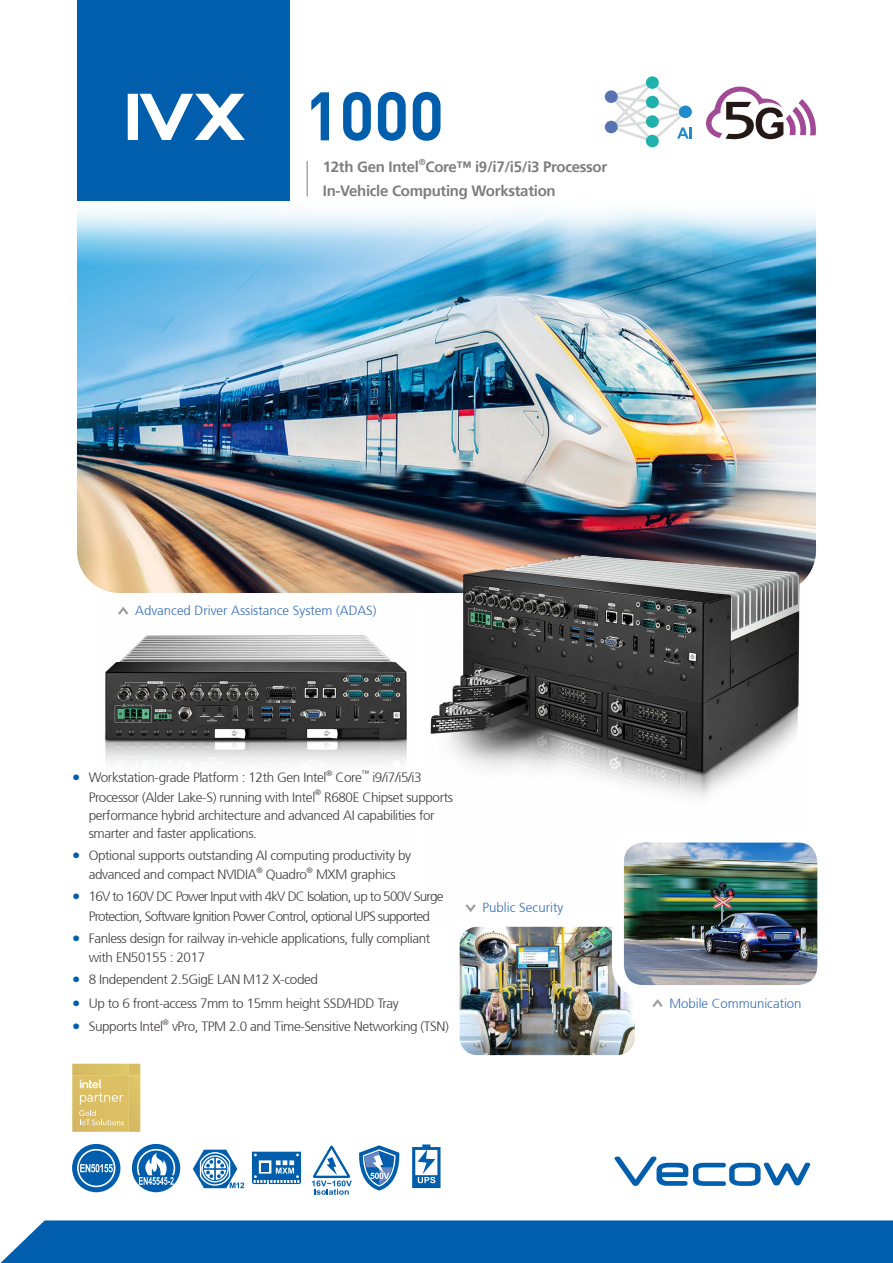
<style>
.page{position:relative;width:893px;height:1263px;background:#fff}
.page>*{position:absolute;margin:0;border:0;box-sizing:border-box;transform-origin:0 0}
.t1{font:700 67.5px "DIN Pro";color:#005ead;scale:.95 1}
.t2{font:700 15px "Frutiger 65";letter-spacing:-.02em;color:#7d7d7d}
.t3{font:300 13.5px/18px "Frutiger 45";letter-spacing:-.03em;color:#3e3a39}
.t4{font:300 13.5px/19.5px "Frutiger 45";letter-spacing:-.06em;color:#3e3a39;text-align:center}
.t5{font:300 13.2px "Frutiger 45";color:#316bb4}
.t6{font:700 8.7px "Frutiger 65";color:#7d7d7d}
.t7{font:300 7.8px "Frutiger 45";color:#3e3a39}
.s1{font-family:"Frutiger 55 Roman";font-weight:400;font-size:16.5px;color:#005ead}
</style>
<div class="page">
<img style="left:77px;top:131px;width:739px;height:462px">
<img style="left:425px;top:547px;width:381px;height:251px">
<img style="left:95px;top:588px;width:322px;height:175px">
<hr style="left:307px;top:161px;width:1px;height:35px;background:#7d7d7d">
<div style="left:77px;top:0;width:213px;height:201px;background:#005ead"></div>
<svg style="left:615px;top:1156px;width:195px;height:30px"></svg>
<svg style="left:116px;top:605px;width:15px;height:12px"></svg>
<img style="left:461px;top:928px;width:173px;height:126px">
<div style="left:448px;top:915px;width:199px;height:152px;border:12px solid #fff;border-radius:23px"></div>
<svg style="left:465px;top:904px;width:11px;height:8px"></svg>
<svg style="left:652px;top:999px;width:11px;height:8px"></svg>
<img style="left:618px;top:843px;width:198px;height:148px">
<div style="left:612px;top:830px;width:217px;height:167px;border:12px solid #fff;border-radius:26px"></div>
<div style="left:0;top:1220px;width:893px;height:43px;background:#005ead"></div>
<svg style="left:72px;top:1064px;width:68px;height:68px;background:#dcc36e"></svg>
<svg style="left:128px;top:94px;width:117px;height:46px"></svg>
<svg style="left:705px;top:86px;width:111px;height:53px"></svg>
<svg style="left:72px;top:1144px;width:48px;height:48px"></svg>
<svg style="left:77px;top:1149px;width:38px;height:38px"></svg>
<div style="left:79px;top:1150px;width:35px;height:35px;background:#005ead;border-radius:50%"></div>
<svg style="left:80px;top:1164px;width:33px;height:8px"></svg>
<svg style="left:193px;top:1150px;width:51px;height:38px"></svg>
<svg style="left:252px;top:1152px;width:49px;height:32px;background:#3780be"></svg>
<svg style="left:412px;top:1144px;width:28px;height:44px"></svg>
<svg style="left:646px;top:76px;width:13px;height:13px"></svg>
<div style="left:646px;top:135px;width:13px;height:12px;background:#20b1ad;border-radius:50%"></div>
<div style="left:605px;top:90px;width:13px;height:13px;background:#5773b1;border-radius:50%"></div>
<div style="left:605px;top:121px;width:13px;height:12px;background:#5773b1;border-radius:50%"></div>
<svg style="left:610px;top:81px;width:82px;height:61px"></svg>
<svg style="left:132px;top:1144px;width:48px;height:48px"></svg>
<svg style="left:312px;top:1145px;width:88px;height:50px"></svg>
<h1 class="t1" style="left:305px;top:60px;width:148px">1000</h1>
<p class="t6" style="left:419px;top:157px;width:8px">®</p>
<p class="t2" style="left:323px;top:182px;width:234px">In-Vehicle Computing Workstation</p>
<p class="t2" style="left:323px;top:158px;width:286px">12th Gen Intel Core™ i9/i7/i5/i3 Processor</p>
<p class="t5" style="left:135px;top:603px;width:243px">Advanced Driver Assistance System (ADAS)</p>
<p class="t3" style="left:72px;top:769px;width:256px"><span class="s1">•</span> Workstation-grade Platform : 12th Gen Intel</p>
<p class="t7" style="left:326px;top:769px;width:8px">®</p>
<p class="t3" style="left:336px;top:769px;width:28px">Core</p>
<p class="t7" style="left:361px;top:769px;width:9px">™</p>
<p class="t3" style="left:372px;top:769px;width:51px">i9/i7/i5/i3</p>
<p class="t3" style="left:89px;top:788px;width:228px">Processor (Alder Lake-S) running with Intel</p>
<p class="t7" style="left:315px;top:788px;width:8px">®</p>
<p class="t3" style="left:89px;top:788px;width:366px;text-indent:236px">R680E Chipset supports performance hybrid architecture and advanced AI capabilities for smarter and faster applications.</p>
<p class="t3" style="left:89px;top:845px;width:324px;line-height:19.5px;text-indent:-16px"><span class="s1">•</span> Optional supports outstanding AI computing productivity by advanced and compact NVIDIA</p>
<p class="t7" style="left:256px;top:866px;width:8px">®</p>
<p class="t3" style="left:266px;top:866px;width:43px">Quadro</p>
<p class="t7" style="left:307px;top:866px;width:8px">®</p>
<p class="t3" style="left:316px;top:866px;width:81px">MXM graphics</p>
<p class="t4" style="left:72px;top:887px;width:373px"><span class="s1">•</span> 16V to 160V DC Power Input with 4kV DC Isolation, up to 500V Surge<br>Protection, Software Ignition Power Control, optional UPS supported</p>
<p class="t3" style="left:89px;top:928px;width:343px;line-height:19.5px;text-indent:-16px"><span class="s1">•</span> Fanless design for railway in-vehicle applications, fully compliant with EN50155 : 2017</p>
<p class="t3" style="left:72px;top:971px;width:247px"><span class="s1">•</span> 8 Independent 2.5GigE LAN M12 X-coded</p>
<p class="t3" style="left:72px;top:994px;width:328px"><span class="s1">•</span> Up to 6 front-access 7mm to 15mm height SSD/HDD Tray</p>
<p class="t3" style="left:72px;top:1018px;width:92px"><span class="s1">•</span> Supports Intel</p>
<p class="t7" style="left:163px;top:1018px;width:8px">®</p>
<p class="t3" style="left:172px;top:1018px;width:278px">vPro, TPM 2.0 and Time-Sensitive Networking (TSN)</p>
<p class="t5" style="left:483px;top:900px;width:82px">Public Security</p>
<p class="t5" style="left:669px;top:995px;width:133px">Mobile Communication</p>
</div>
